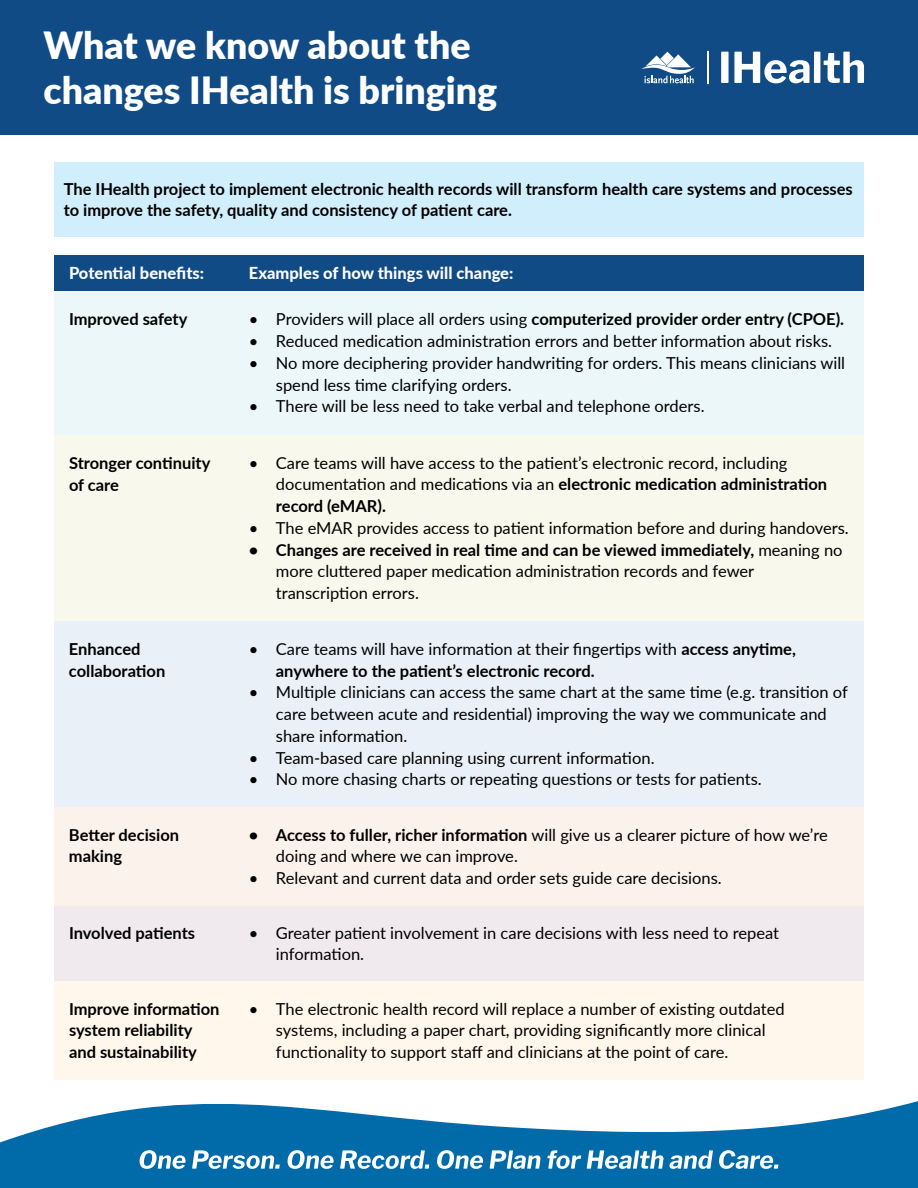
<style>
.page{position:relative;width:918px;height:1188px;background:#fff}
.page>*{position:absolute;margin:0;border:0;box-sizing:border-box;transform-origin:0 0}
.t1{font:900 37.5px/45px "Lato";color:#fff}
.t2{font:16.5px/21.8px "Lato";color:#000}
.t3{font:700 16.5px/21.8px "Lato";color:#000}
.t4{font:800 16.5px "Lato";color:#fff}
.s1{font-weight:400}
.s2{font-weight:700}
</style>
<div class="page">
<div style="left:54px;top:255px;width:810px;height:36px;background:#104b86"></div>
<div style="left:54px;top:291px;width:810px;height:144px;background:#ebf7f8"></div>
<div style="left:54px;top:435px;width:810px;height:186px;background:#f8f8ec"></div>
<div style="left:54px;top:621px;width:810px;height:186px;background:#eaf0f7"></div>
<div style="left:54px;top:807px;width:810px;height:99px;background:#fbf2eb"></div>
<div style="left:54px;top:906px;width:810px;height:75px;background:#f0e9ee"></div>
<div style="left:54px;top:981px;width:810px;height:99px;background:#fff7ec"></div>
<div style="left:0;top:0;width:918px;height:135px;background:#104b86"></div>
<svg style="left:721px;top:52px;width:143px;height:31px"></svg>
<svg style="left:641px;top:52px;width:54px;height:31px"></svg>
<hr style="left:707px;top:51px;width:2px;height:33px;background:#fff">
<svg style="left:0;top:1101px;width:918px;height:87px;fill:#016ba9"></svg>
<svg style="left:140px;top:1150px;width:46px;height:19px"></svg>
<svg style="left:192px;top:1150px;width:88px;height:19px"></svg>
<svg style="left:288px;top:1150px;width:46px;height:19px"></svg>
<svg style="left:340px;top:1150px;width:89px;height:19px"></svg>
<svg style="left:437px;top:1150px;width:46px;height:19px"></svg>
<svg style="left:490px;top:1150px;width:50px;height:19px"></svg>
<svg style="left:547px;top:1150px;width:34px;height:19px"></svg>
<svg style="left:587px;top:1150px;width:76px;height:19px"></svg>
<svg style="left:669px;top:1150px;width:44px;height:19px"></svg>
<svg style="left:719px;top:1150px;width:59px;height:19px"></svg>
<div style="left:54px;top:162px;width:810px;height:75px;background:#d1eefc"></div>
<h1 class="t1" style="left:44px;top:21px;width:455px">What we know about the changes IHealth is bringing</h1>
<p class="t3" style="left:64px;top:177px;width:791px">The IHealth project to implement electronic health records will transform health care systems and processes to improve the safety, quality and consistency of patient care.</p>
<p class="t4" style="left:69px;top:261px;width:137px">Potential benefits:</p>
<p class="t4" style="left:249px;top:261px;width:266px">Examples of how things will change:</p>
<p class="t3" style="left:69px;top:308px;width:120px">Improved safety</p>
<p class="t3" style="left:249px;top:308px;width:597px"><span class="s1">• Providers will place all orders using</span> computerized provider order entry (CPOE).</p>
<p class="t2" style="left:249px;top:330px;width:585px">• Reduced medication administration errors and better information about risks.</p>
<p class="t2" style="left:276px;top:351px;width:571px;text-indent:-27px">• No more deciphering provider handwriting for orders. This means clinicians will spend less time clarifying orders.</p>
<p class="t2" style="left:249px;top:395px;width:457px">• There will be less need to take verbal and telephone orders.</p>
<p class="t3" style="left:69px;top:451px;width:143px">Stronger continuity of care</p>
<p class="t2" style="left:276px;top:451px;width:553px;text-indent:-27px">• Care teams will have access to the patient’s electronic record, including documentation and medications via an <span class="s2">electronic medication administration record (eMAR).</span></p>
<p class="t2" style="left:249px;top:516px;width:601px">• The eMAR provides access to patient information before and during handovers.</p>
<p class="t2" style="left:276px;top:538px;width:568px;text-indent:-27px"><span class="s2">• Changes are received in real time and can be viewed immediately,</span> meaning no more cluttered paper medication administration records and fewer transcription errors.</p>
<p class="t3" style="left:69px;top:637px;width:98px">Enhanced collaboration</p>
<p class="t3" style="left:276px;top:637px;width:522px;text-indent:-27px"><span class="s1">• Care teams will have information at their fingertips with</span> access anytime, anywhere to the patient’s electronic record.</p>
<p class="t2" style="left:276px;top:681px;width:573px;text-indent:-27px">• Multiple clinicians can access the same chart at the same time (e.g. transition of care between acute and residential) improving the way we communicate and share information.</p>
<p class="t2" style="left:249px;top:746px;width:407px">• Team-based care planning using current information.</p>
<p class="t2" style="left:249px;top:768px;width:514px">• No more chasing charts or repeating questions or tests for patients.</p>
<p class="t3" style="left:69px;top:823px;width:112px">Better decision making</p>
<p class="t2" style="left:276px;top:823px;width:553px;text-indent:-27px"><span class="s2">• Access to fuller, richer information</span> will give us a clearer picture of how we’re doing and where we can improve.</p>
<p class="t2" style="left:249px;top:867px;width:474px">• Relevant and current data and order sets guide care decisions.</p>
<p class="t3" style="left:69px;top:921px;width:128px">Involved patients</p>
<p class="t2" style="left:276px;top:921px;width:505px;text-indent:-27px">• Greater patient involvement in care decisions with less need to repeat information.</p>
<p class="t3" style="left:69px;top:997px;width:152px">Improve information system reliability and sustainability</p>
<p class="t2" style="left:276px;top:997px;width:510px;text-indent:-27px">• The electronic health record will replace a number of existing outdated systems, including a paper chart, providing significantly more clinical functionality to support staff and clinicians at the point of care.</p>
</div>
